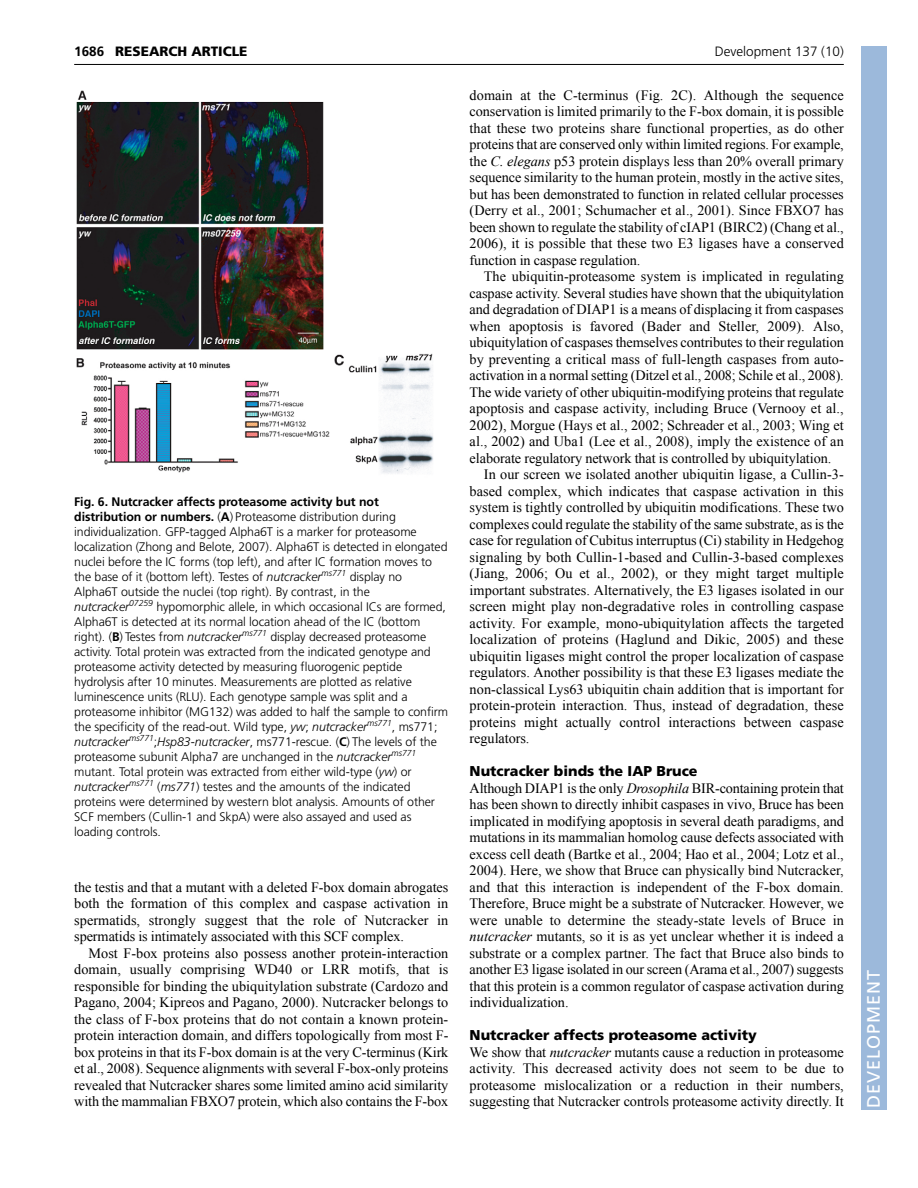
<style>
.page{position:relative;width:918px;height:1188px;background:#fff}
.page>*{position:absolute;margin:0;border:0;box-sizing:border-box;transform-origin:0 0}
.t1{font:18px "Frutiger LT Std";letter-spacing:.055em;color:#fff}
.t2{font:14.25px/16.5px "Times New Roman";letter-spacing:.005em;color:#000;text-align:justify}
.t3{font:14.25px "Times New Roman";letter-spacing:-.015em;color:#000}
.t4{font:900 14.25px "Frutiger LT Std";color:#000}
.t5{font:300 13.5px "Frutiger LT Std";color:#000}
.t6{font:900 13.5px "Frutiger LT Std";color:#000}
.t7{font:700 13.5px "Frutiger LT Std";color:#000}
.t8{font:300 12.3px/15px "Frutiger LT Std";letter-spacing:-.005em;color:#000}
.s1{font-weight:700}
.s2{font-style:italic}
</style>
<div class="page">
<hr style="left:74px;top:64px;width:770px;height:1px;background:#000">
<img style="left:76px;top:90px;width:358px;height:384px">
<div style="left:861px;top:46px;width:25px;height:1064px;background:#9cb9db"></div>
<p class="t7" style="left:74px;top:46px;width:32px">1686</p>
<p class="t6" style="left:115px;top:46px;width:134px">RESEARCH ARTICLE</p>
<p class="t5" style="left:715px;top:46px;width:131px">Development 137 (10)</p>
<p class="t8" style="left:74px;top:495px;width:375px"><span class="s1">Fig. 6. Nutcracker affects proteasome activity but not distribution or numbers.</span> (<span class="s1">A</span>) Proteasome distribution during individualization. GFP-tagged Alpha6T is a marker for proteasome localization (Zhong and Belote, 2007). Alpha6T is detected in elongated nuclei before the IC forms (top left), and after IC formation moves to the base of it (bottom left). Testes of <span class="s2">nutcracker</span><sup>ms771</sup> display no Alpha6T outside the nuclei (top right). By contrast, in the <span class="s2">nutcracker</span><sup>07259</sup> hypomorphic allele, in which occasional ICs are formed, Alpha6T is detected at its normal location ahead of the IC (bottom right). (<span class="s1">B</span>) Testes from <span class="s2">nutcracker</span><sup>ms771</sup> display decreased proteasome activity. Total protein was extracted from the indicated genotype and proteasome activity detected by measuring fluorogenic peptide hydrolysis after 10 minutes. Measurements are plotted as relative luminescence units (RLU). Each genotype sample was split and a proteasome inhibitor (MG132) was added to half the sample to confirm the specificity of the read-out. Wild type, <span class="s2">yw</span>; <span class="s2">nutcracker</span><sup>ms771</sup>, ms771; <span class="s2">nutcracker</span><sup>ms771</sup>;<span class="s2">Hsp83</span>-<span class="s2">nutcracker</span>, ms771-rescue. (<span class="s1">C</span>) The levels of the proteasome subunit Alpha7 are unchanged in the <span class="s2">nutcracker</span><sup>ms771 </sup>mutant. Total protein was extracted from either wild-type (<span class="s2">yw</span>) or <span class="s2">nutcracker</span><sup>ms771</sup> (<span class="s2">ms771</span>) testes and the amounts of the indicated proteins were determined by western blot analysis. Amounts of other SCF members (Cullin-1 and SkpA) were also assayed and used as loading controls.</p>
<p class="t2" style="left:74px;top:879px;width:376px">the testis and that a mutant with a deleted F-box domain abrogates both the formation of this complex and caspase activation in spermatids, strongly suggest that the role of Nutcracker in spermatids is intimately associated with this SCF complex.</p>
<p class="t2" style="left:74px;top:945px;width:376px;text-indent:14px">Most F-box proteins also possess another protein-interaction domain, usually comprising WD40 or LRR motifs, that is responsible for binding the ubiquitylation substrate (Cardozo and Pagano, 2004; Kipreos and Pagano, 2000). Nutcracker belongs to the class of F-box proteins that do not contain a known protein&shy;protein interaction domain, and differs topologically from most F&shy;box proteins in that its F-box domain is at the very C-terminus (Kirk et al., 2008). Sequence alignments with several F-box-only proteins revealed that Nutcracker shares some limited amino acid similarity with the mammalian FBXO7 protein, which also contains the F-box</p>
<p class="t2" style="left:470px;top:87px;width:376px">domain at the C-terminus (Fig. 2C). Although the sequence conservation is limited primarily to the F-box domain, it is possible that these two proteins share functional properties, as do other proteins that are conserved only within limited regions. For example, the <span class="s2">C. elegans</span> p53 protein displays less than 20% overall primary sequence similarity to the human protein, mostly in the active sites, but has been demonstrated to function in related cellular processes (Derry et al., 2001; Schumacher et al., 2001). Since FBXO7 has been shown to regulate the stability of cIAP1 (BIRC2) (Chang et al., 2006), it is possible that these two E3 ligases have a conserved function in caspase regulation.</p>
<p class="t2" style="left:484px;top:268px;width:361px">The ubiquitin-proteasome system is implicated in regulating</p>
<p class="t2" style="left:470px;top:285px;width:376px">caspase activity. Several studies have shown that the ubiquitylation</p>
<p class="t2" style="left:470px;top:301px;width:376px">and degradation of DIAP1 is a means of displacing it from caspases</p>
<p class="t2" style="left:470px;top:318px;width:376px">when apoptosis is favored (Bader and Steller, 2009). Also,</p>
<p class="t2" style="left:470px;top:334px;width:376px">ubiquitylation of caspases themselves contributes to their regulation</p>
<p class="t2" style="left:470px;top:351px;width:376px">by preventing a critical mass of full-length caspases from auto-</p>
<p class="t3" style="left:470px;top:368px;width:376px">activation in a normal setting (Ditzel et al., 2008; Schile et al., 2008).</p>
<p class="t2" style="left:470px;top:384px;width:376px">The wide variety of other ubiquitin-modifying proteins that regulate</p>
<p class="t2" style="left:470px;top:400px;width:376px">apoptosis and caspase activity, including Bruce (Vernooy et al.,</p>
<p class="t2" style="left:470px;top:417px;width:376px">2002), Morgue (Hays et al., 2002; Schreader et al., 2003; Wing et</p>
<p class="t2" style="left:470px;top:433px;width:376px">al., 2002) and Uba1 (Lee et al., 2008), imply the existence of an</p>
<p class="t2" style="left:470px;top:450px;width:363px">elaborate regulatory network that is controlled by ubiquitylation.</p>
<p class="t2" style="left:484px;top:466px;width:361px">In our screen we isolated another ubiquitin ligase, a Cullin-3-</p>
<p class="t2" style="left:470px;top:483px;width:376px">based complex, which indicates that caspase activation in this</p>
<p class="t2" style="left:470px;top:499px;width:376px">system is tightly controlled by ubiquitin modifications. These two</p>
<p class="t2" style="left:470px;top:516px;width:376px">complexes could regulate the stability of the same substrate, as is the</p>
<p class="t2" style="left:470px;top:532px;width:376px">case for regulation of Cubitus interruptus (Ci) stability in Hedgehog</p>
<p class="t2" style="left:470px;top:549px;width:376px">signaling by both Cullin-1-based and Cullin-3-based complexes</p>
<p class="t2" style="left:470px;top:565px;width:376px">(Jiang, 2006; Ou et al., 2002), or they might target multiple</p>
<p class="t2" style="left:470px;top:582px;width:376px">important substrates. Alternatively, the E3 ligases isolated in our</p>
<p class="t2" style="left:470px;top:598px;width:376px">screen might play non-degradative roles in controlling caspase</p>
<p class="t2" style="left:470px;top:615px;width:376px">activity. For example, mono-ubiquitylation affects the targeted</p>
<p class="t2" style="left:470px;top:631px;width:376px">localization of proteins (Haglund and Dikic, 2005) and these</p>
<p class="t2" style="left:470px;top:648px;width:376px">ubiquitin ligases might control the proper localization of caspase</p>
<p class="t2" style="left:470px;top:664px;width:376px">regulators. Another possibility is that these E3 ligases mediate the</p>
<p class="t2" style="left:470px;top:681px;width:376px">non-classical Lys63 ubiquitin chain addition that is important for</p>
<p class="t2" style="left:470px;top:697px;width:376px">protein-protein interaction. Thus, instead of degradation, these</p>
<p class="t2" style="left:470px;top:714px;width:376px">proteins might actually control interactions between caspase</p>
<p class="t2" style="left:470px;top:730px;width:61px">regulators.</p>
<p class="t4" style="left:470px;top:766px;width:230px">Nutcracker binds the IAP Bruce</p>
<p class="t2" style="left:470px;top:780px;width:376px">Although DIAP1 is the only <span class="s2">Drosophila</span> BIR-containing protein that has been shown to directly inhibit caspases in vivo, Bruce has been implicated in modifying apoptosis in several death paradigms, and mutations in its mammalian homolog cause defects associated with excess cell death (Bartke et al., 2004; Hao et al., 2004; Lotz et al., 2004). Here, we show that Bruce can physically bind Nutcracker, and that this interaction is independent of the F-box domain.<br>Therefore, Bruce might be a substrate of Nutcracker. However, we were unable to determine the steady-state levels of Bruce in <span class="s2">nutcracker</span> mutants, so it is as yet unclear whether it is indeed a substrate or a complex partner. The fact that Bruce also binds to another E3 ligase isolated in our screen (Arama et al., 2007) suggests that this protein is a common regulator of caspase activation during individualization.</p>
<p class="t4" style="left:470px;top:1030px;width:289px">Nutcracker affects proteasome activity</p>
<p class="t2" style="left:470px;top:1044px;width:376px">We show that <span class="s2">nutcracker</span> mutants cause a reduction in proteasome activity. This decreased activity does not seem to be due to proteasome mislocalization or a reduction in their numbers, suggesting that Nutcracker controls proteasome activity directly. It</p>
<p class="t1" style="left:863px;top:1108px;width:140px;rotate:-90deg">DEVELOPMENT</p>
</div>
